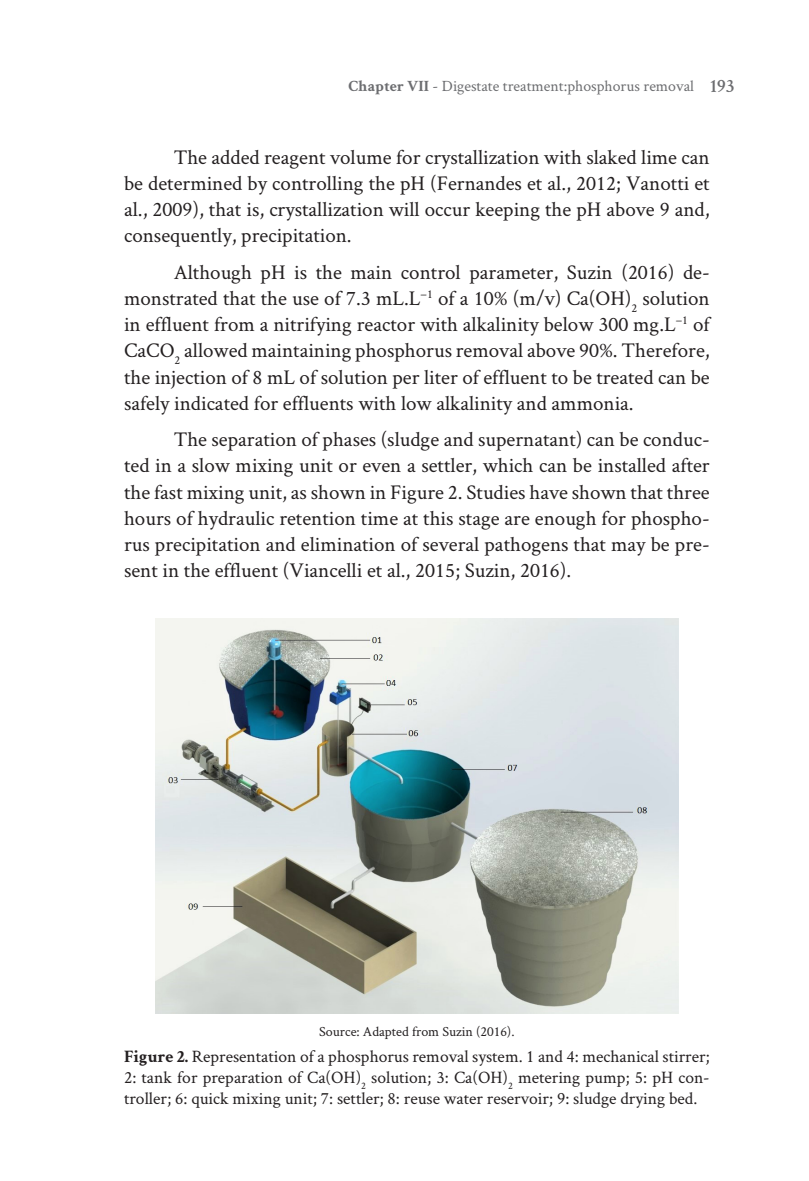
<style>
.page{position:relative;width:809px;height:1181px;background:#fff}
.page>*{position:absolute;margin:0;border:0;box-sizing:border-box;transform-origin:0 0}
.Parágrafo{font:21px/26.2px "Crimson Text";color:#231f20;text-align:justify}
.Parágrafo-2{font:17.5px/21px "Crimson Text";color:#231f20;text-align:justify}
.t1{font:15.75px "Crimson Text";color:#6c6d70}
.Parágrafo-3{font:14px "Crimson Text";color:#231f20}
.s1{font-weight:700}
.s2{font-weight:600;font-size:19.25px}
</style>
<div class="page">
<img style="left:155px;top:619px;width:523px;height:394px">
<p class="t1" style="left:348px;top:75px;width:387px"><span class="s1">Chapter VII</span> - Digestate treatment:phosphorus removal <span class="s2">193</span></p>
<p class="Parágrafo" style="left:124px;top:143px;width:587px;text-indent:50px">The added reagent volume for crystallization with slaked lime can be determined by controlling the pH (Fernandes et al., 2012; Vanotti et al., 2009), that is, crystallization will occur keeping the pH above 9 and, consequently, precipitation.</p>
<p class="Parágrafo" style="left:124px;top:258px;width:587px;text-indent:50px">Although pH is the main control parameter, Suzin (2016) de&shy;monstrated that the use of 7.3 mL.L<sup>−1</sup> of a 10% (m/v) Ca(OH)<sub>2</sub> solution in effluent from a nitrifying reactor with alkalinity below 300 mg.L<sup>−1</sup> of CaCO<sub>2</sub> allowed maintaining phosphorus removal above 90%. Therefore, the injection of 8 mL of solution per liter of effluent to be treated can be safely indicated for effluents with low alkalinity and ammonia.</p>
<p class="Parágrafo" style="left:124px;top:425px;width:587px;text-indent:50px">The separation of phases (sludge and supernatant) can be conduc&shy;ted in a slow mixing unit or even a settler, which can be installed after the fast mixing unit, as shown in Figure 2. Studies have shown that three hours of hydraulic retention time at this stage are enough for phospho&shy;rus precipitation and elimination of several pathogens that may be pre&shy;sent in the effluent (Viancelli et al., 2015; Suzin, 2016).</p>
<p class="Parágrafo-3" style="left:319px;top:1022px;width:197px">Source: Adapted from Suzin (2016).</p>
<p class="Parágrafo-2" style="left:124px;top:1045px;width:587px"><span class="s1">Figure 2.</span> Representation of a phosphorus removal system. 1 and 4: mechanical stirrer; 2: tank for preparation of Ca(OH)<sub>2</sub> solution; 3: Ca(OH)<sub>2</sub> metering pump; 5: pH con&shy;troller; 6: quick mixing unit; 7: settler; 8: reuse water reservoir; 9: sludge drying bed.</p>
</div>
